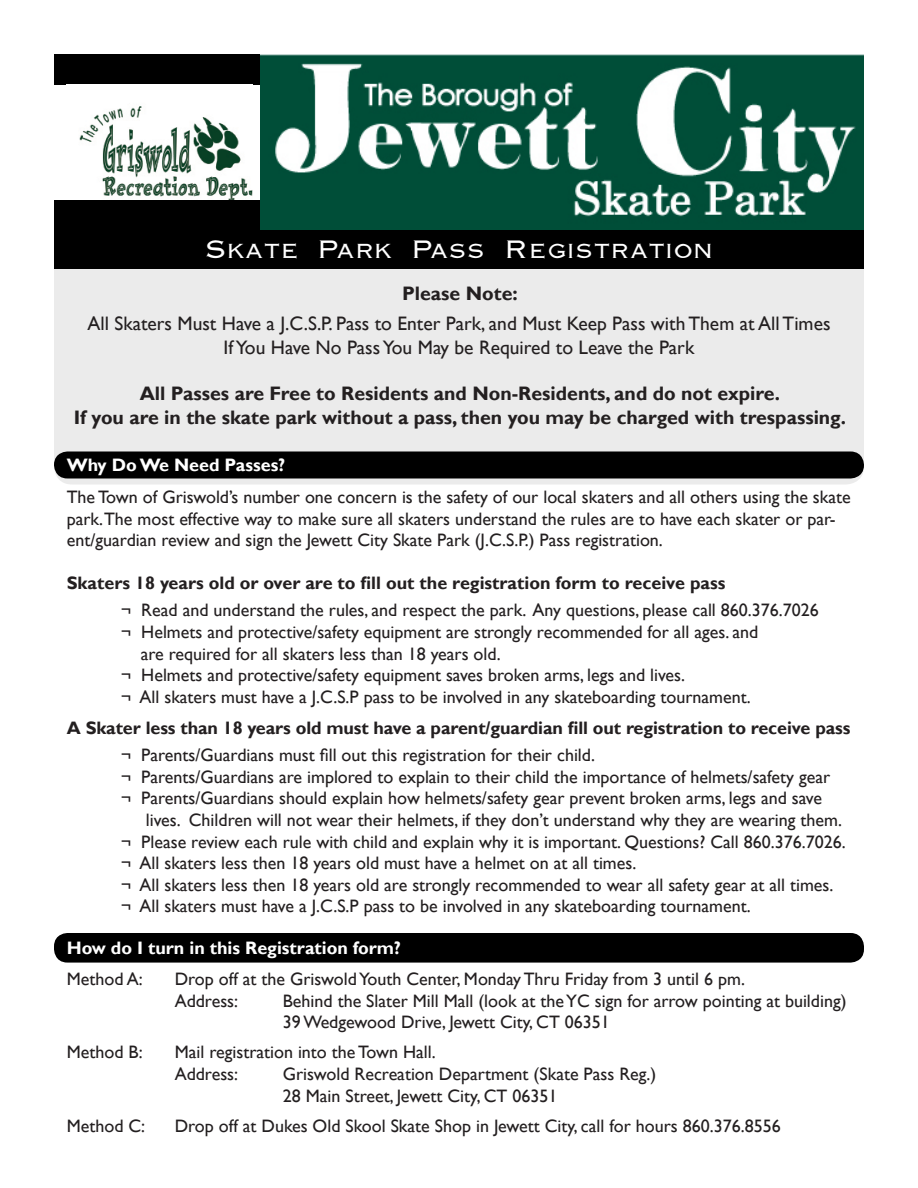
<style>
.page{position:relative;width:918px;height:1188px;background:#fff}
.page>*{position:absolute;margin:0;border:0;box-sizing:border-box;transform-origin:0 0}
.t1{font:27px "Graverplate";color:#fff}
.t2{font:700 19.5px/23.4px "Gill Sans";color:#231f20;text-align:center}
.t3{font:19.5px/23.4px "Gill Sans";color:#231f20;text-align:center}
.t4{font:18px/21.6px "Gill Sans";color:#231f20}
.t5{font:700 18px "Gill Sans";letter-spacing:-.005em;color:#231f20}
.t6{font:700 18px "Gill Sans";color:#fff}
</style>
<div class="page">
<div style="left:54px;top:236px;width:810px;height:249px;background:#ebebeb;border-radius:18px"></div>
<img style="left:259px;top:54px;width:605px;height:176px">
<div style="left:54px;top:54px;width:205px;height:182px;background:#000"></div>
<div style="left:54px;top:85px;width:205px;height:114px;background:#fff"></div>
<img style="left:79px;top:106px;width:174px;height:93px">
<div style="left:54px;top:230px;width:810px;height:38px;background:#000"></div>
<div style="left:54px;top:451px;width:810px;height:27px;background:#000;border-radius:13px"></div>
<div style="left:54px;top:933px;width:810px;height:30px;background:#000;border-radius:14px"></div>
<h1 class="t1" style="left:205px;top:235px;width:510px">Skate Park Pass Registration</h1>
<p class="t2" style="left:402px;top:283px;width:117px">Please Note:</p>
<p class="t3" style="left:87px;top:312px;width:745px">All Skaters Must Have a J.C.S.P. Pass to Enter Park, and Must Keep Pass with Them at All Times<br>If You Have No Pass You May be Required to Leave the Park</p>
<p class="t2" style="left:74px;top:383px;width:774px">All Passes are Free to Residents and Non-Residents, and do not expire.<br>If you are in the skate park without a pass, then you may be charged with trespassing.</p>
<p class="t6" style="left:67px;top:455px;width:220px">Why Do We Need Passes?</p>
<p class="t4" style="left:67px;top:486px;width:786px">The Town of Griswold’s number one concern is the safety of our local skaters and all others using the skate park.The most effective way to make sure all skaters understand the rules are to have each skater or par&shy;ent/guardian review and sign the Jewett City Skate Park (J.C.S.P.) Pass registration.</p>
<p class="t5" style="left:67px;top:572px;width:660px">Skaters 18 years old or over are to fill out the registration form to receive pass</p>
<p class="t4" style="left:121px;top:600px;width:700px">¬ Read and understand the rules, and respect the park. Any questions, please call 860.376.7026</p>
<p class="t4" style="left:121px;top:621px;width:639px">¬ Helmets and protective/safety equipment are strongly recommended for all ages. and</p>
<p class="t4" style="left:141px;top:643px;width:361px">are required for all skaters less than 18 years old.</p>
<p class="t4" style="left:121px;top:665px;width:566px">¬ Helmets and protective/safety equipment saves broken arms, legs and lives.</p>
<p class="t4" style="left:121px;top:686px;width:631px">¬ All skaters must have a J.C.S.P pass to be involved in any skateboarding tournament.</p>
<p class="t5" style="left:67px;top:717px;width:785px">A Skater less than 18 years old must have a parent/guardian fill out registration to receive pass</p>
<p class="t4" style="left:121px;top:745px;width:476px">¬ Parents/Guardians must fill out this registration for their child.</p>
<p class="t4" style="left:121px;top:766px;width:711px">¬ Parents/Guardians are implored to explain to their child the importance of helmets/safety gear</p>
<p class="t4" style="left:121px;top:788px;width:703px">¬ Parents/Guardians should explain how helmets/safety gear prevent broken arms, legs and save</p>
<p class="t4" style="left:146px;top:810px;width:698px">lives. Children will not wear their helmets, if they don’t understand why they are wearing them.</p>
<p class="t4" style="left:121px;top:831px;width:726px">¬ Please review each rule with child and explain why it is important. Questions? Call 860.376.7026.</p>
<p class="t4" style="left:121px;top:853px;width:517px">¬ All skaters less then 18 years old must have a helmet on at all times.</p>
<p class="t4" style="left:121px;top:874px;width:714px">¬ All skaters less then 18 years old are strongly recommended to wear all safety gear at all times.</p>
<p class="t4" style="left:121px;top:896px;width:631px">¬ All skaters must have a J.C.S.P pass to be involved in any skateboarding tournament.</p>
<p class="t6" style="left:67px;top:937px;width:336px">How do I turn in this Registration form?</p>
<p class="t4" style="left:67px;top:969px;width:77px">Method A:</p>
<p class="t4" style="left:175px;top:969px;width:572px">Drop off at the Griswold Youth Center, Monday Thru Friday from 3 until 6 pm.<br>Address:</p>
<p class="t4" style="left:283px;top:990px;width:565px">Behind the Slater Mill Mall (look at the YC sign for arrow pointing at building)<br>39 Wedgewood Drive, Jewett City, CT 06351</p>
<p class="t4" style="left:67px;top:1042px;width:77px">Method B:</p>
<p class="t4" style="left:175px;top:1042px;width:262px">Mail registration into the Town Hall.<br>Address:</p>
<p class="t4" style="left:283px;top:1063px;width:375px">Griswold Recreation Department (Skate Pass Reg.)<br>28 Main Street, Jewett City, CT 06351</p>
<p class="t4" style="left:67px;top:1115px;width:80px">Method C:</p>
<p class="t4" style="left:175px;top:1115px;width:607px">Drop off at Dukes Old Skool Skate Shop in Jewett City, call for hours 860.376.8556</p>
</div>
